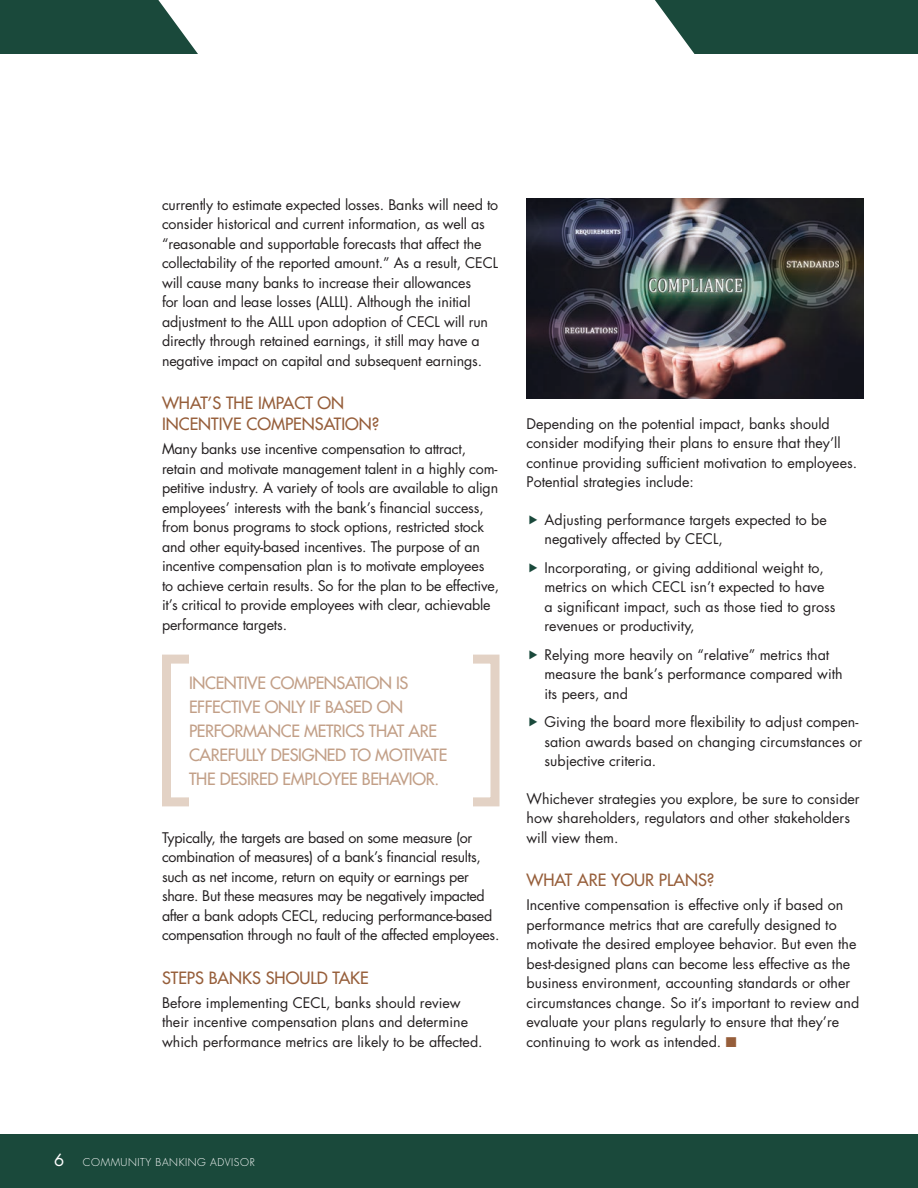
<style>
.page{position:relative;width:918px;height:1188px;background:#fff}
.page>*{position:absolute;margin:0;border:0;box-sizing:border-box;transform-origin:0 0}
.t1{font:500 16.5px/24px "Futura Std";letter-spacing:-.02em;color:#c29f87}
.t2{font:500 16.5px/21px "Futura Std";color:#965e3a}
.t3{font:16.5px "Futura Std";color:#fff}
.t4{font:14.25px/19.5px "Futura Std";color:#231f20}
.t5{font:14.25px/19.5px "Futura Std";letter-spacing:-.02em;color:#231f20}
.t6{font:300 10.5px "Futura Std";letter-spacing:.05em;color:#fff}
.s1{color:#965e3a}
</style>
<div class="page">
<svg style="left:0;top:0;width:198px;height:54px;background:#305a4e"></svg>
<div style="left:0;top:1134px;width:918px;height:54px;background:#1a493b"></div>
<svg style="left:655px;top:0;width:263px;height:54px;background:#2b5649"></svg>
<img style="left:527px;top:198px;width:337px;height:201px">
<div style="left:162px;top:655px;width:338px;height:151px;background:#fff;border:9px solid #e3d2c5"></div>
<div style="left:189px;top:650px;width:283px;height:162px;background:#fff"></div>
<p class="t4" style="left:162px;top:195px;width:338px">currently to estimate expected losses. Banks will need to consider historical and current information, as well as “reasonable and supportable forecasts that affect the collectability of the reported amount.” As a result, CECL will cause many banks to increase their allowances<br>for loan and lease losses (ALLL). Although the initial adjustment to the ALLL upon adoption of CECL will run directly through retained earnings, it still may have a negative impact on capital and subsequent earnings.</p>
<p class="t2" style="left:162px;top:393px;width:219px">WHAT’S THE IMPACT ON<br>INCENTIVE COMPENSATION?</p>
<p class="t4" style="left:162px;top:439px;width:339px">Many banks use incentive compensation to attract, retain and motivate management talent in a highly com&shy;petitive industry. A variety of tools are available to align employees’ interests with the bank’s financial success, from bonus programs to stock options, restricted stock and other equity-based incentives. The purpose of an incentive compensation plan is to motivate employees to achieve certain results. So for the plan to be effective, it’s critical to provide employees with clear, achievable performance targets.</p>
<p class="t1" style="left:189px;top:671px;width:260px">INCENTIVE COMPENSATION IS<br>EFFECTIVE ONLY IF BASED ON<br>PERFORMANCE METRICS THAT ARE<br>CAREFULLY DESIGNED TO MOTIVATE<br>THE DESIRED EMPLOYEE BEHAVIOR.</p>
<p class="t5" style="left:162px;top:828px;width:339px">Typically, the targets are based on some measure (or combination of measures) of a bank’s financial results, such as net income, return on equity or earnings per share. But these measures may be negatively impacted after a bank adopts CECL, reducing performance-based compensation through no fault of the affected employees.</p>
<p class="t2" style="left:162px;top:967px;width:208px">STEPS BANKS SHOULD TAKE</p>
<p class="t4" style="left:162px;top:993px;width:322px">Before implementing CECL, banks should review their incentive compensation plans and determine which performance metrics are likely to be affected.</p>
<p class="t4" style="left:527px;top:414px;width:332px">Depending on the potential impact, banks should consider modifying their plans to ensure that they’ll continue providing sufficient motivation to employees.<br>Potential strategies include:</p>
<p class="t4" style="left:544px;top:510px;width:284px">Adjusting performance targets expected to be negatively affected by CECL,</p>
<p class="t4" style="left:544px;top:558px;width:293px">Incorporating, or giving additional weight to, metrics on which CECL isn’t expected to have a significant impact, such as those tied to gross revenues or productivity,</p>
<p class="t4" style="left:544px;top:645px;width:300px">Relying more heavily on “relative” metrics that measure the bank’s performance compared with its peers, and</p>
<p class="t4" style="left:544px;top:712px;width:319px">Giving the board more flexibility to adjust compen&shy;sation awards based on changing circumstances or subjective criteria.</p>
<p class="t4" style="left:527px;top:789px;width:335px">Whichever strategies you explore, be sure to consider how shareholders, regulators and other stakeholders will view them.</p>
<p class="t2" style="left:526px;top:870px;width:189px">WHAT ARE YOUR PLANS?</p>
<p class="t4" style="left:526px;top:895px;width:334px">Incentive compensation is effective only if based on performance metrics that are carefully designed to motivate the desired employee behavior. But even the best-designed plans can become less effective as the business environment, accounting standards or other circumstances change. So it’s important to review and evaluate your plans regularly to ensure that they’re continuing to work as intended. <span class="s1">■</span></p>
<p class="t3" style="left:54px;top:1149px;width:12px">6</p>
<p class="t6" style="left:83px;top:1155px;width:173px">COMMUNITY BANKING ADVISOR</p>
</div>
